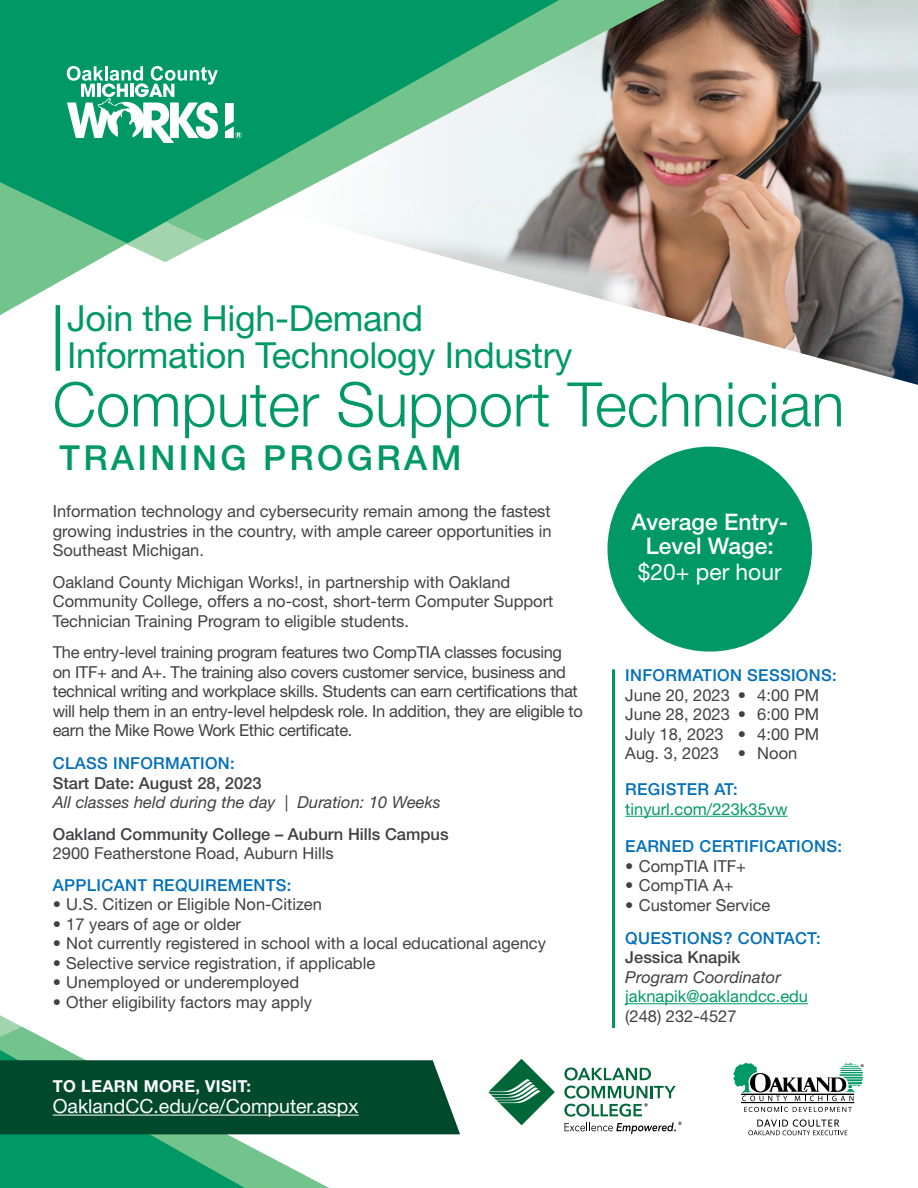
<style>
.page{position:relative;width:918px;height:1188px;background:#fff}
.page>*{position:absolute;margin:0;border:0;box-sizing:border-box;transform-origin:0 0}
.t1{font:300 61.5px "Helvetica Neue LT Std";color:#096}
.t2{font:36px/36.6px "Helvetica Neue LT Std";letter-spacing:-.01em;color:#096}
.t3{font:500 34.5px "Helvetica Neue LT Std";letter-spacing:.1em;color:#096}
.t4{font:500 22.8px/24.2px "Helvetica Neue LT Std";color:#fff;text-align:center}
.t5{font:22.8px "Helvetica Neue LT Std";color:#fff}
.t6{font:19.5px "Helvetica Neue LT Std";color:#fff}
.t7{font:16.5px/19.5px "Helvetica Neue LT Std";color:#414042;text-align:justify}
.t8{font:16.5px/19.5px "Helvetica Neue LT Std";letter-spacing:-.02em;color:#414042}
.t9{font:500 16.5px "Helvetica Neue LT Std";letter-spacing:.02em;color:#006fba}
.t10{font:500 16.5px "Helvetica Neue LT Std";color:#414042}
.t11{font:italic 16.5px "Helvetica Neue LT Std";color:#414042}
.t12{font:16.5px "Helvetica Neue LT Std";color:#096}
.t13{font:700 16.5px "Helvetica Neue LT Std";letter-spacing:.02em;color:#fff}
</style>
<div class="page">
<svg style="left:0;top:1004px;width:632px;height:184px"></svg>
<hr style="left:625px;top:816px;width:163px;height:1px;background:#096">
<hr style="left:625px;top:1003px;width:183px;height:1px;background:#096">
<img style="left:55px;top:0;width:851px;height:382px">
<svg style="left:0;top:0;width:559px;height:315px"></svg>
<svg style="left:225px;top:103px;width:17px;height:35px"></svg>
<svg style="left:67px;top:66px;width:151px;height:77px"></svg>
<svg style="left:488px;top:1059px;width:67px;height:66px"></svg>
<svg style="left:564px;top:1067px;width:118px;height:67px"></svg>
<hr style="left:56px;top:305px;width:4px;height:66px;background:#096">
<hr style="left:612px;top:669px;width:3px;height:359px;background:#096">
<div style="left:608px;top:447px;width:204px;height:205px;background:#096;border-radius:50%"></div>
<hr style="left:742px;top:1102px;width:112px;height:1px;background:#000">
<svg style="left:744px;top:1107px;width:108px;height:5px"></svg>
<svg style="left:733px;top:1063px;width:131px;height:38px"></svg>
<svg style="left:748px;top:1119px;width:99px;height:16px"></svg>
<div style="left:0;top:1060px;width:460px;height:74px;background:#00492c"></div>
<hr style="left:53px;top:1115px;width:306px;height:1px;background:#fff">
<h2 class="t2" style="left:67px;top:300px;width:507px">Join the High-Demand<br>Information Technology Industry</h2>
<h1 class="t1" style="left:53px;top:367px;width:793px">Computer Support Technician</h1>
<h3 class="t3" style="left:59px;top:437px;width:403px">TRAINING PROGRAM</h3>
<p class="t7" style="left:53px;top:501px;width:500px">Information technology and cybersecurity remain among the fastest growing industries in the country, with ample career opportunities in Southeast Michigan.</p>
<p class="t7" style="left:53px;top:572px;width:502px;text-align:left">Oakland County Michigan Works!, in partnership with Oakland<br>Community College, offers a no-cost, short-term Computer Support<br>Technician Training Program to eligible students.</p>
<p class="t8" style="left:53px;top:642px;width:532px">The entry-level training program features two CompTIA classes focusing on ITF+ and A+. The training also covers customer service, business and technical writing and workplace skills. Students can earn certifications that will help them in an entry-level helpdesk role. In addition, they are eligible to earn the Mike Rowe Work Ethic certificate.</p>
<p class="t9" style="left:53px;top:753px;width:183px">CLASS INFORMATION:</p>
<p class="t10" style="left:53px;top:773px;width:210px">Start Date: August 28, 2023</p>
<p class="t11" style="left:53px;top:792px;width:389px">All classes held during the day | Duration: 10 Weeks</p>
<p class="t10" style="left:53px;top:824px;width:397px">Oakland Community College – Auburn Hills Campus</p>
<p class="t7" style="left:53px;top:843px;width:282px">2900 Featherstone Road, Auburn Hills</p>
<p class="t9" style="left:53px;top:875px;width:240px">APPLICANT REQUIREMENTS:</p>
<p class="t7" style="left:53px;top:894px;width:271px">• U.S. Citizen or Eligible Non-Citizen</p>
<p class="t7" style="left:53px;top:914px;width:190px">• 17 years of age or older</p>
<p class="t7" style="left:53px;top:933px;width:495px">• Not currently registered in school with a local educational agency</p>
<p class="t7" style="left:53px;top:953px;width:324px">• Selective service registration, if applicable</p>
<p class="t7" style="left:53px;top:972px;width:248px">• Unemployed or underemployed</p>
<p class="t7" style="left:53px;top:992px;width:261px">• Other eligibility factors may apply</p>
<p class="t13" style="left:53px;top:1076px;width:200px">TO LEARN MORE, VISIT:</p>
<p class="t6" style="left:53px;top:1095px;width:307px">OaklandCC.edu/ce/Computer.aspx</p>
<h3 class="t4" style="left:632px;top:510px;width:158px">Average Entry-<br>Level Wage:</h3>
<h3 class="t5" style="left:638px;top:558px;width:145px">$20+ per hour</h3>
<p class="t9" style="left:625px;top:665px;width:213px">INFORMATION SESSIONS:</p>
<p class="t7" style="left:625px;top:685px;width:195px">June 20, 2023 • 4:00 PM June 28, 2023 • 6:00 PM July 18, 2023 • 4:00 PM Aug. 3, 2023 • Noon</p>
<p class="t9" style="left:625px;top:779px;width:114px">REGISTER AT:</p>
<p class="t12" style="left:625px;top:799px;width:164px">tinyurl.com/223k35vw</p>
<p class="t9" style="left:625px;top:836px;width:218px">EARNED CERTIFICATIONS:</p>
<p class="t7" style="left:625px;top:856px;width:122px">• CompTIA ITF+</p>
<p class="t7" style="left:625px;top:875px;width:110px">• CompTIA A+</p>
<p class="t7" style="left:625px;top:895px;width:147px">• Customer Service</p>
<p class="t9" style="left:625px;top:928px;width:197px">QUESTIONS? CONTACT:</p>
<p class="t10" style="left:625px;top:947px;width:116px">Jessica Knapik</p>
<p class="t11" style="left:625px;top:967px;width:157px">Program Coordinator</p>
<p class="t12" style="left:625px;top:986px;width:184px">jaknapik@oaklandcc.edu</p>
<p class="t7" style="left:625px;top:1006px;width:113px">(248) 232-4527</p>
</div>
